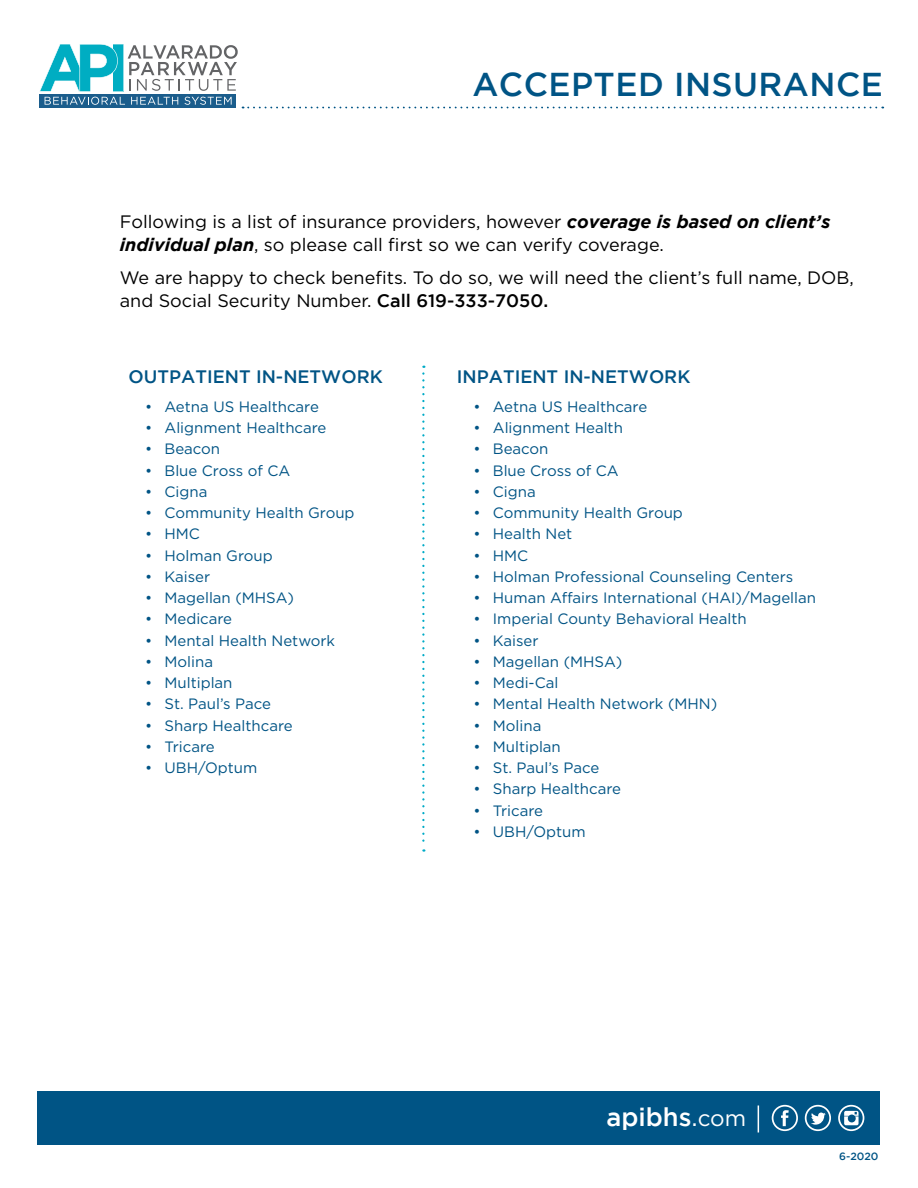
<style>
.page{position:relative;width:918px;height:1188px;background:#fff}
.page>*{position:absolute;margin:0;border:0;box-sizing:border-box;transform-origin:0 0}
.t1{font:500 33px "Gotham";letter-spacing:.015em;color:#005485}
.t2{font:500 25.5px "Gotham";color:#fff}
.t3{font:18px/22.5px "Gotham";color:#000}
.t4{font:500 18px "Gotham";color:#005485}
.t5{font:15px "Gotham";color:#005485}
.t6{font:500 10.5px "Gotham";color:#005485}
.s1{font-weight:700;font-style:italic}
.s2{font-weight:500}
.s3{font-weight:400}
.s4{font-weight:400;font-size:22.5px}
</style>
<div class="page">
<svg style="left:39px;top:44px;width:844px;height:64px"></svg>
<div style="left:38px;top:1091px;width:842px;height:54px;background:#005485"></div>
<svg style="left:781px;top:1110px;width:8px;height:16px"></svg>
<div style="left:805px;top:1105px;width:26px;height:26px;border:2px solid #fff;border-radius:50%"></div>
<div style="left:772px;top:1105px;width:26px;height:26px;border:2px solid #fff;border-radius:50%"></div>
<div style="left:838px;top:1105px;width:26px;height:26px;border:2px solid #fff;border-radius:50%"></div>
<svg style="left:811px;top:1113px;width:15px;height:12px"></svg>
<svg style="left:844px;top:1111px;width:15px;height:14px"></svg>
<svg style="left:758px;top:1106px;width:1px;height:26px"></svg>
<svg style="left:422px;top:366px;width:3px;height:486px"></svg>
<h1 class="t1" style="left:472px;top:65px;width:412px">ACCEPTED INSURANCE</h1>
<p class="t3" style="left:120px;top:210px;width:712px">Following is a list of insurance providers, however <span class="s1">coverage is based on client’s individual plan</span>, so please call first so we can verify coverage.</p>
<p class="t3" style="left:120px;top:266px;width:736px">We are happy to check benefits. To do so, we will need the client’s full name, DOB, and Social Security Number. <span class="s2">Call 619-333-7050.</span></p>
<p class="t4" style="left:129px;top:367px;width:256px">OUTPATIENT IN-NETWORK</p>
<p class="t5" style="left:145px;top:397px;width:175px">• Aetna US Healthcare</p>
<p class="t5" style="left:145px;top:418px;width:183px">• Alignment Healthcare</p>
<p class="t5" style="left:145px;top:440px;width:77px">• Beacon</p>
<p class="t5" style="left:145px;top:461px;width:147px">• Blue Cross of CA</p>
<p class="t5" style="left:145px;top:482px;width:64px">• Cigna</p>
<p class="t5" style="left:145px;top:503px;width:211px">• Community Health Group</p>
<p class="t5" style="left:145px;top:524px;width:56px">• HMC</p>
<p class="t5" style="left:145px;top:546px;width:129px">• Holman Group</p>
<p class="t5" style="left:145px;top:567px;width:67px">• Kaiser</p>
<p class="t5" style="left:145px;top:588px;width:151px">• Magellan (MHSA)</p>
<p class="t5" style="left:145px;top:609px;width:89px">• Medicare</p>
<p class="t5" style="left:145px;top:631px;width:192px">• Mental Health Network</p>
<p class="t5" style="left:145px;top:652px;width:70px">• Molina</p>
<p class="t5" style="left:145px;top:673px;width:89px">• Multiplan</p>
<p class="t5" style="left:145px;top:694px;width:128px">• St. Paul’s Pace</p>
<p class="t5" style="left:145px;top:716px;width:149px">• Sharp Healthcare</p>
<p class="t5" style="left:145px;top:737px;width:71px">• Tricare</p>
<p class="t5" style="left:145px;top:758px;width:114px">• UBH/Optum</p>
<p class="t4" style="left:457px;top:367px;width:235px">INPATIENT IN-NETWORK</p>
<p class="t5" style="left:473px;top:397px;width:175px">• Aetna US Healthcare</p>
<p class="t5" style="left:473px;top:418px;width:151px">• Alignment Health</p>
<p class="t5" style="left:473px;top:440px;width:77px">• Beacon</p>
<p class="t5" style="left:473px;top:461px;width:147px">• Blue Cross of CA</p>
<p class="t5" style="left:473px;top:482px;width:64px">• Cigna</p>
<p class="t5" style="left:473px;top:503px;width:211px">• Community Health Group</p>
<p class="t5" style="left:473px;top:524px;width:100px">• Health Net</p>
<p class="t5" style="left:473px;top:546px;width:56px">• HMC</p>
<p class="t5" style="left:473px;top:567px;width:322px">• Holman Professional Counseling Centers</p>
<p class="t5" style="left:473px;top:588px;width:344px">• Human Affairs International (HAI)/Magellan</p>
<p class="t5" style="left:473px;top:609px;width:275px">• Imperial County Behavioral Health</p>
<p class="t5" style="left:473px;top:631px;width:67px">• Kaiser</p>
<p class="t5" style="left:473px;top:652px;width:151px">• Magellan (MHSA)</p>
<p class="t5" style="left:473px;top:673px;width:87px">• Medi-Cal</p>
<p class="t5" style="left:473px;top:694px;width:245px">• Mental Health Network (MHN)</p>
<p class="t5" style="left:473px;top:716px;width:70px">• Molina</p>
<p class="t5" style="left:473px;top:737px;width:89px">• Multiplan</p>
<p class="t5" style="left:473px;top:758px;width:128px">• St. Paul’s Pace</p>
<p class="t5" style="left:473px;top:779px;width:149px">• Sharp Healthcare</p>
<p class="t5" style="left:473px;top:801px;width:71px">• Tricare</p>
<p class="t5" style="left:473px;top:822px;width:114px">• UBH/Optum</p>
<h2 class="t2" style="left:607px;top:1102px;width:141px">apibhs<span class="s3">.</span><span class="s4">com</span></h2>
<p class="t6" style="left:839px;top:1150px;width:41px">6-2020</p>
</div>
